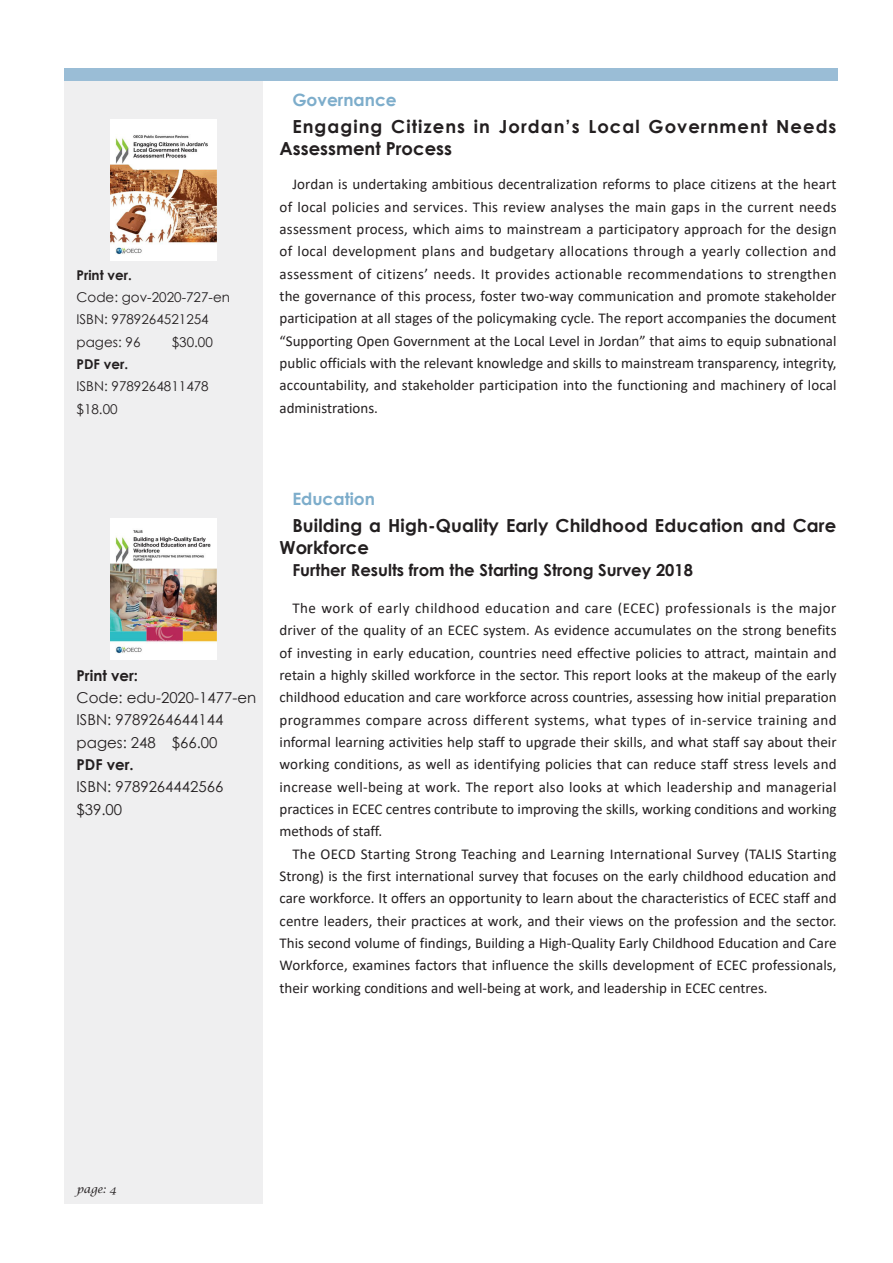
<style>
.page{position:relative;width:893px;height:1263px;background:#fff}
.page>*{position:absolute;margin:0;border:0;box-sizing:border-box;transform-origin:0 0}
.t1{font:700 18px/22.4px "Century Gothic";letter-spacing:.06em;color:#231f20}
.t2{font:700 18px/22.4px "Century Gothic";letter-spacing:.01em;color:#231f20}
.t3{font:700 16.95px "Century Gothic";color:#7dadcb}
.t4{font:700 16.5px "Century Gothic";color:#231f20}
.t5{font:15px/22.4px "Calibri";color:#231f20;text-align:justify}
.t6{font:15px "Century Gothic";color:#231f20}
.t7{font:700 15px "Century Gothic";color:#231f20}
.t8{font:13.5px "Century Gothic";color:#231f20}
.t9{font:700 13.5px "Century Gothic";color:#231f20}
.t10{font:italic 10.65px "Lucida Calligraphy";color:#231f20}
</style>
<div class="page">
<div style="left:64px;top:81px;width:199px;height:1122px;background:#efeff0"></div>
<div style="left:64px;top:69px;width:774px;height:12px;background:#9abdd6"></div>
<img style="left:111px;top:119px;width:106px;height:142px">
<img style="left:111px;top:518px;width:106px;height:142px">
<p class="t9" style="left:77px;top:265px;width:57px">Print ver.</p>
<p class="t8" style="left:77px;top:288px;width:155px">Code: gov-2020-727-en</p>
<p class="t8" style="left:77px;top:310px;width:134px">ISBN: 9789264521254</p>
<p class="t8" style="left:77px;top:332px;width:65px">pages: 96</p>
<p class="t8" style="left:172px;top:332px;width:43px">$30.00</p>
<p class="t9" style="left:77px;top:354px;width:53px">PDF ver.</p>
<p class="t8" style="left:77px;top:377px;width:134px">ISBN: 9789264811478</p>
<p class="t8" style="left:77px;top:399px;width:43px">$18.00</p>
<p class="t3" style="left:292px;top:87px;width:106px">Governance</p>
<p class="t1" style="left:280px;top:114px;width:558px;text-indent:13px">Engaging Citizens in Jordan’s Local Government Needs<br>Assessment Process</p>
<p class="t5" style="left:280px;top:173px;width:559px;text-indent:13px">Jordan is undertaking ambitious decentralization reforms to place citizens at the heart of local policies and services. This review analyses the main gaps in the current needs assessment process, which aims to mainstream a participatory approach for the design of local development plans and budgetary allocations through a yearly collection and assessment of citizens’ needs. It provides actionable recommendations to strengthen the governance of this process, foster two-way communication and promote stakeholder participation at all stages of the policymaking cycle. The report accompanies the document “Supporting Open Government at the Local Level in Jordan” that aims to equip subnational public officials with the relevant knowledge and skills to mainstream transparency, integrity, accountability, and stakeholder participation into the functioning and machinery of local administrations.</p>
<p class="t7" style="left:77px;top:664px;width:63px">Print ver:</p>
<p class="t6" style="left:77px;top:687px;width:181px">Code: edu-2020-1477-en</p>
<p class="t6" style="left:77px;top:709px;width:148px">ISBN: 9789264644144</p>
<p class="t6" style="left:77px;top:732px;width:142px">pages: 248 $66.00</p>
<p class="t7" style="left:77px;top:753px;width:59px">PDF ver.</p>
<p class="t6" style="left:77px;top:776px;width:148px">ISBN: 9789264442566</p>
<p class="t6" style="left:77px;top:799px;width:47px">$39.00</p>
<p class="t3" style="left:292px;top:486px;width:84px">Education</p>
<p class="t2" style="left:280px;top:513px;width:558px;text-indent:13px">Building a High-Quality Early Childhood Education and Care<br>Workforce</p>
<p class="t4" style="left:292px;top:557px;width:402px">Further Results from the Starting Strong Survey 2018</p>
<p class="t5" style="left:280px;top:597px;width:559px;text-indent:13px">The work of early childhood education and care (ECEC) professionals is the major driver of the quality of an ECEC system. As evidence accumulates on the strong benefits of investing in early education, countries need effective policies to attract, maintain and retain a highly skilled workforce in the sector. This report looks at the makeup of the early childhood education and care workforce across countries, assessing how initial preparation programmes compare across different systems, what types of in-service training and informal learning activities help staff to upgrade their skills, and what staff say about their working conditions, as well as identifying policies that can reduce staff stress levels and increase well-being at work. The report also looks at which leadership and managerial practices in ECEC centres contribute to improving the skills, working conditions and working methods of staff.</p>
<p class="t5" style="left:280px;top:842px;width:559px;text-indent:13px">The OECD Starting Strong Teaching and Learning International Survey (TALIS Starting Strong) is the first international survey that focuses on the early childhood education and care workforce. It offers an opportunity to learn about the characteristics of ECEC staff and centre leaders, their practices at work, and their views on the profession and the sector.<br>This second volume of findings, Building a High-Quality Early Childhood Education and Care Workforce, examines factors that influence the skills development of ECEC professionals, their working conditions and well-being at work, and leadership in ECEC centres.</p>
<p class="t10" style="left:77px;top:1183px;width:41px">page: 4</p>
</div>
